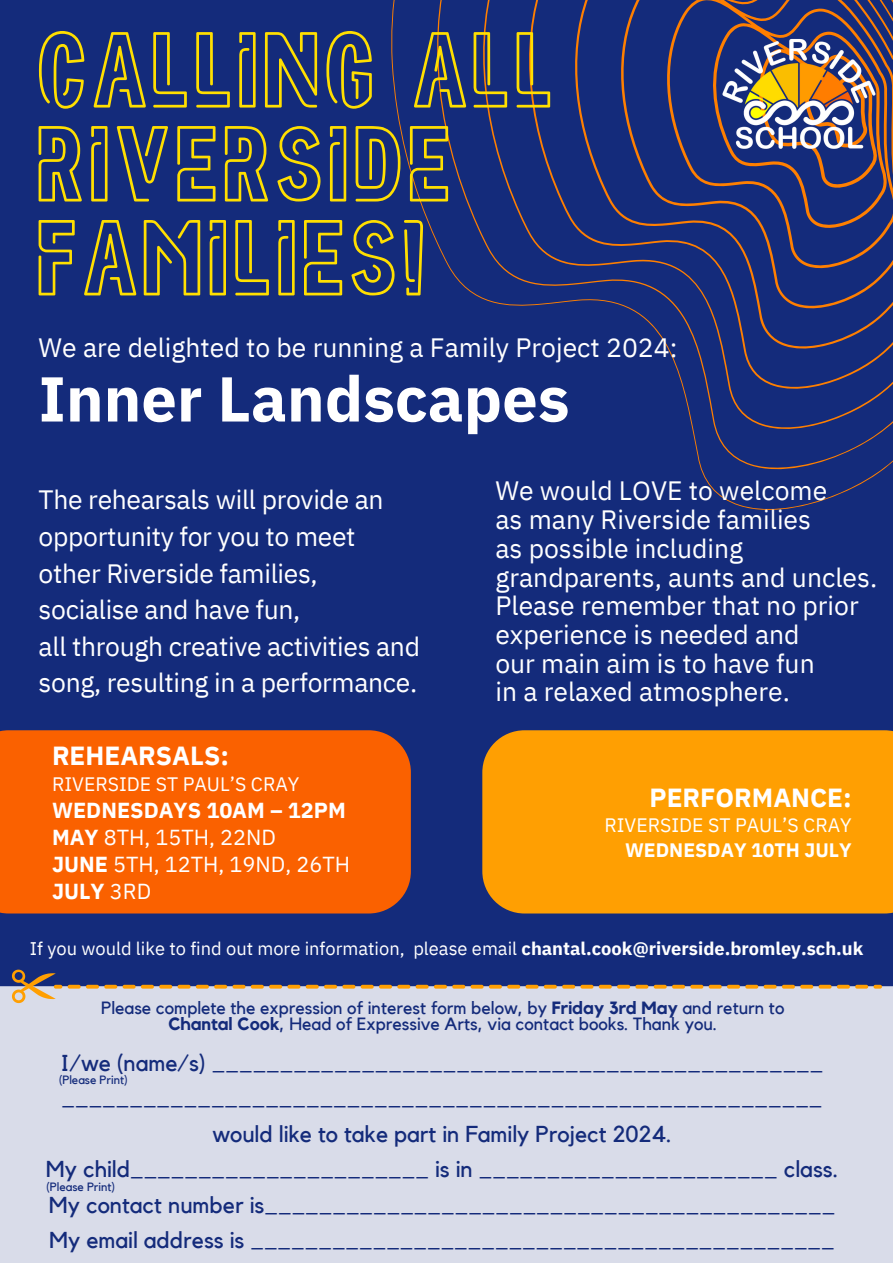
<style>
.page{position:relative;width:893px;height:1263px;background:#142b7b}
.page>*{position:absolute;margin:0;border:0;box-sizing:border-box;transform-origin:0 0}
.t1{font:94.28px/93.9px "Neoneon";color:#ffdf00}
.t2{font:700 63.22px "IBM Plex Sans";color:#fff}
.t3{font:26.47px/28.7px "IBM Plex Sans";color:#fff}
.t4{font:700 26.17px "IBM Plex Sans";color:#fff}
.t5{font:22.95px/35.4px "Kollektif";color:#142b7b;text-align:center}
.t6{font:21.67px/27px "IBM Plex Sans";color:#fff}
.t7{font:19.42px/24.2px "IBM Plex Sans";color:#fff;text-align:right}
.t8{font:18.3px "IBM Plex Sans";color:#fff}
.t9{font:17.7px/15.8px "Kollektif";color:#142b7b;text-align:center}
.t10{font:12px "Kollektif";color:#142b7b}
.s1{font-weight:700}
</style>
<div class="page">
<div style="left:0;top:730px;width:411px;height:183px;background:#fa6100"></div>
<div style="left:482px;top:730px;width:411px;height:183px;background:#ff9f02"></div>
<svg style="left:391px;top:0;width:502px;height:510px"></svg>
<div style="left:0;top:986px;width:893px;height:277px;background:#d9dce9"></div>
<img style="left:706px;top:17px;width:185px;height:162px">
<svg style="left:12px;top:969px;width:50px;height:34px"></svg>
<svg style="left:68px;top:985px;width:814px;height:3px;background:#d89a3b"></svg>
<p class="t1" style="left:39px;top:32px;width:522px">CALLING ALL<br>RIVERSIDE<br>FAMILIES!</p>
<h6 class="t3" style="left:39px;top:332px;width:640px">We are delighted to be running a Family Project 2024:</h6>
<h6 class="t2" style="left:39px;top:357px;width:532px">Inner Landscapes</h6>
<h3 class="t3" style="left:39px;top:481px;width:383px;line-height:36.6px">The rehearsals will provide an opportunity for you to meet other Riverside families, socialise and have fun,<br>all through creative activities and song, resulting in a performance.</h3>
<h2 class="t3" style="left:495px;top:476px;width:383px">We would LOVE to welcome<br>as many Riverside families<br>as possible including grandparents, aunts and uncles.<br>Please remember that no prior experience is needed and<br>our main aim is to have fun<br>in a relaxed atmosphere.</h2>
<p class="t4" style="left:52px;top:738px;width:178px">REHEARSALS:</p>
<p class="t7" style="left:52px;top:771px;width:249px">RIVERSIDE ST PAUL’S CRAY</p>
<p class="t6" style="left:52px;top:796px;width:299px"><span class="s1">WEDNESDAYS 10AM – 12PM<br>MAY</span> 8TH, 15TH, 22ND<br><span class="s1">JUNE</span> 5TH, 12TH, 19ND, 26TH<br><span class="s1">JULY</span> 3RD</p>
<h1 class="t4" style="left:649px;top:780px;width:204px">PERFORMANCE:</h1>
<h1 class="t7" style="left:604px;top:813px;width:249px">RIVERSIDE ST PAUL’S CRAY<br><span class="s1">WEDNESDAY 10TH JULY</span></h1>
<p class="t8" style="left:30px;top:937px;width:835px">If you would like to find out more information, please email <span class="s1">chantal.cook@riverside.bromley.sch.uk</span></p>
<h3 class="t9" style="left:101px;top:1000px;width:684px">Please complete the expression of interest form below, by <span class="s1">Friday 3rd May</span> and return to<br><span class="s1">Chantal Cook</span>, Head of Expressive Arts, via contact books. Thank you.</h3>
<h3 class="t5" style="left:46px;top:1046px;width:794px">I/we (name/s) _____________________________________________ ________________________________________________________ would like to take part in Family Project 2024.<br>My child______________________ is in ______________________ class.<br>My contact number is__________________________________________ My email address is ___________________________________________</h3>
<h5 class="t10" style="left:59px;top:1074px;width:70px">(Please Print)</h5>
<h5 class="t10" style="left:46px;top:1181px;width:70px">(Please Print)</h5>
</div>
